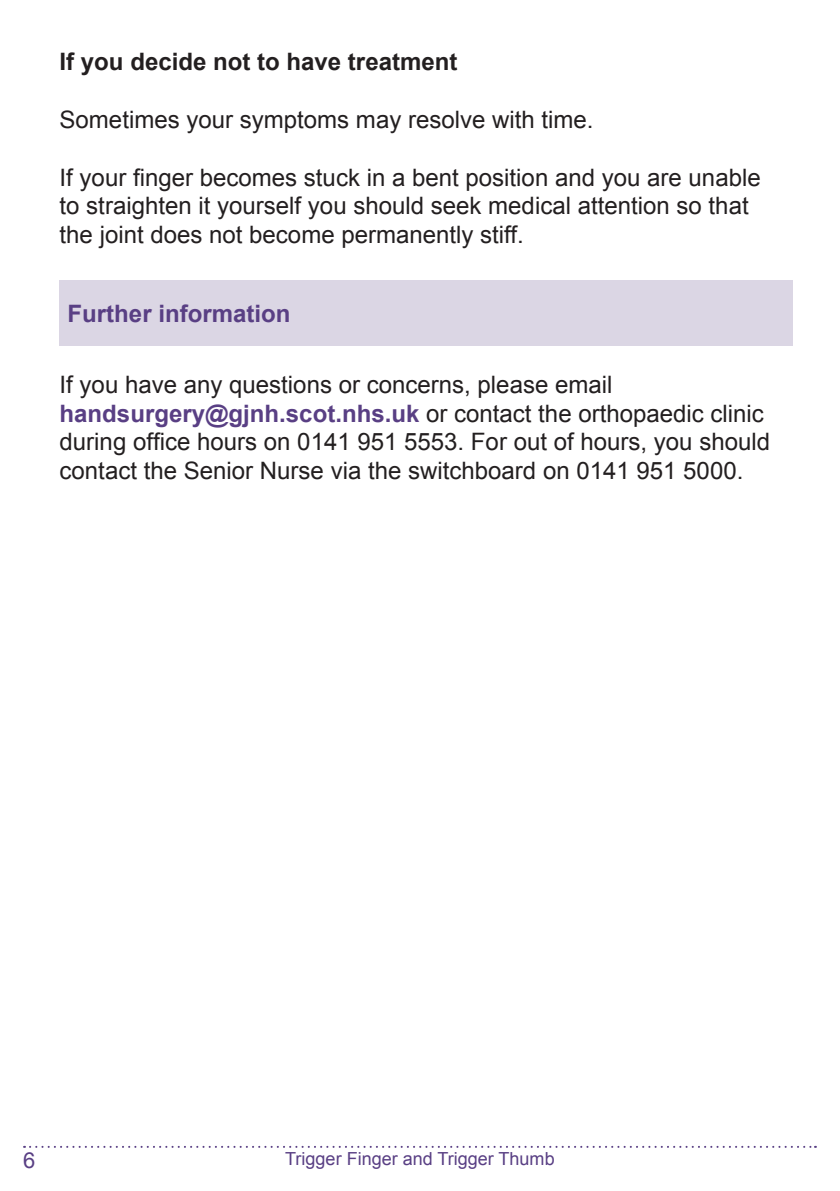
<style>
.page{position:relative;width:840px;height:1191px;background:#fff}
.page>*{position:absolute;margin:0;border:0;box-sizing:border-box;transform-origin:0 0}
.t1{font:24px/28.8px "Arial";color:#231f20}
.t2{font:700 24px "Arial";color:#231f20}
.t3{font:700 24px "Arial";color:#593f84}
.t4{font:22px "Arial";color:#593f84}
.t5{font:18px "Arial";color:#593f84}
.s1{font-weight:700;color:#593f84}
</style>
<div class="page">
<svg style="left:24px;top:1145px;width:791px;height:2px"></svg>
<div style="left:60px;top:280px;width:732px;height:65px;background:#dbd6e4"></div>
<p class="t2" style="left:60px;top:46px;width:399px">If you decide not to have treatment</p>
<p class="t1" style="left:60px;top:105px;width:535px">Sometimes your symptoms may resolve with time.</p>
<p class="t1" style="left:60px;top:163px;width:702px">If your finger becomes stuck in a bent position and you are unable to straighten it yourself you should seek medical attention so that the joint does not become permanently stiff.</p>
<p class="t3" style="left:68px;top:297px;width:224px">Further information</p>
<p class="t1" style="left:60px;top:370px;width:711px">If you have any questions or concerns, please email <span class="s1">handsurgery@gjnh.scot.nhs.uk</span> or contact the orthopaedic clinic during office hours on 0141 951 5553. For out of hours, you should contact the Senior Nurse via the switchboard on 0141 951 5000.</p>
<p class="t4" style="left:23px;top:1145px;width:14px">6</p>
<p class="t5" style="left:285px;top:1146px;width:271px">Trigger Finger and Trigger Thumb</p>
</div>
